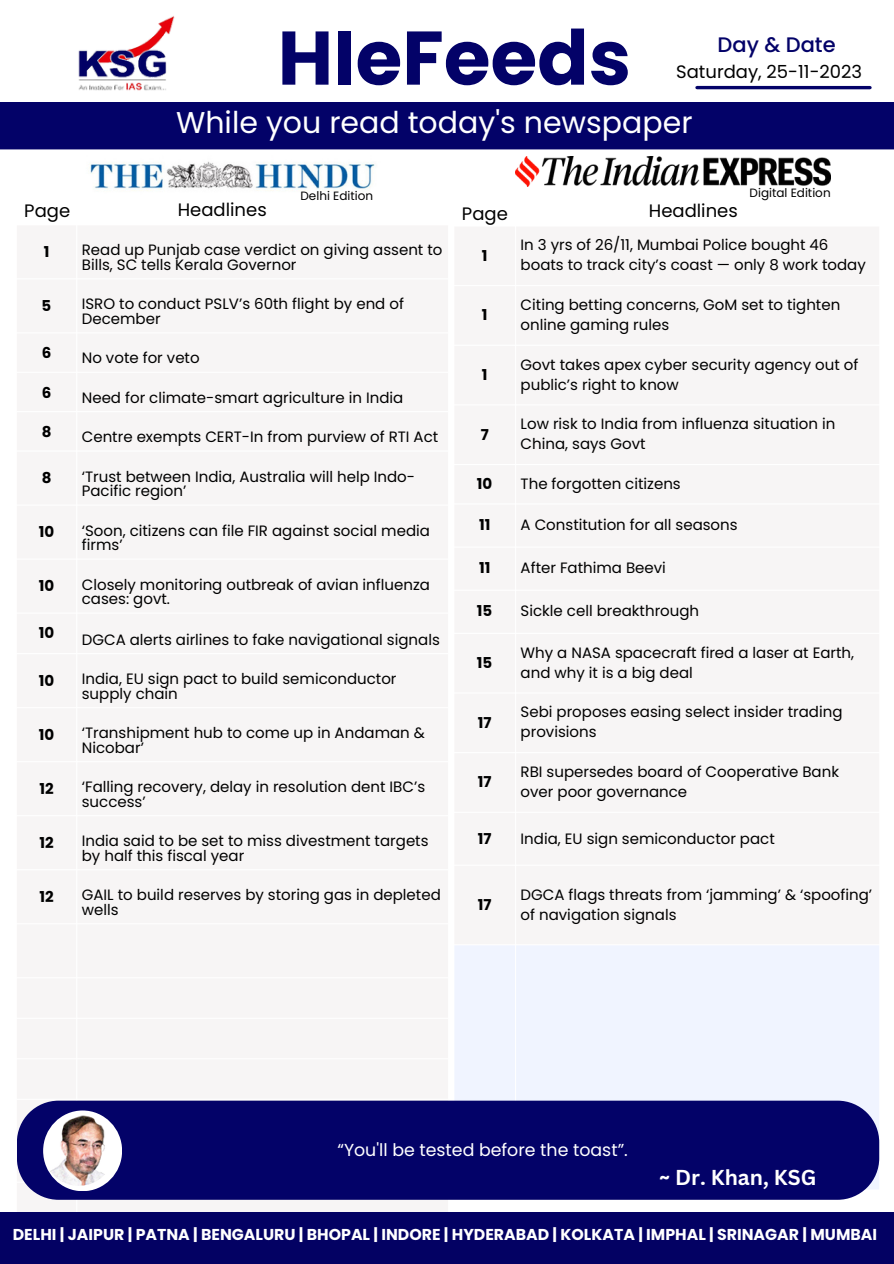
<style>
.page{position:relative;width:894px;height:1264px;background:#fff}
.page>*{position:absolute;margin:0;border:0;box-sizing:border-box;transform-origin:0 0}
.t1{font:700 75.75px "Poppins";color:#030268}
.t2{font:30px "Poppins";color:#fff}
.t3{font:700 21px "Canva Sans";color:#fff}
.t4{font:500 21px "Poppins";color:#030268}
.t5{font:18px "Poppins";color:#000}
.t6{font:17.4px "Poppins";color:#fff}
.t7{font:700 15.75px "Poppins";color:#fff}
.t8{font:15px/14.7px "Poppins";color:#000}
.t9{font:700 15px "Poppins";color:#000}
.t10{font:12px "Poppins";color:#000}
</style>
<div class="page">
<img style="left:515px;top:156px;width:315px;height:30px">
<div style="left:455px;top:946px;width:424px;height:154px;background:#f0f4ff"></div>
<div style="left:17px;top:1100px;width:862px;height:99px;background:#030268"></div>
<div style="left:43px;top:1110px;width:79px;height:81px;background:#fff;border-radius:50%"></div>
<img style="left:43px;top:1114px;width:71px;height:71px;border-radius:50%">
<img style="left:78px;top:16px;width:97px;height:75px">
<div style="left:0;top:102px;width:893px;height:47px;background:#030268"></div>
<hr style="left:696px;top:86px;width:173px;height:3px;background:#030268">
<img style="left:89px;top:161px;width:286px;height:30px">
<div style="left:0;top:1211px;width:893px;height:52px;background:#030163"></div>
<p class="t1" style="left:277px;top:5px;width:355px">HIeFeeds</p>
<p class="t2" style="left:176px;top:101px;width:518px">While you read today's newspaper</p>
<p class="t4" style="left:717px;top:30px;width:120px">Day &amp; Date</p>
<p class="t5" style="left:676px;top:59px;width:187px">Saturday, 25-11-2023</p>
<p class="t10" style="left:300px;top:188px;width:74px">Delhi Edition</p>
<p class="t5" style="left:24px;top:198px;width:47px">Page</p>
<p class="t5" style="left:178px;top:197px;width:90px">Headlines</p>
<p class="t5" style="left:462px;top:201px;width:47px">Page</p>
<p class="t5" style="left:648px;top:198px;width:90px">Headlines</p>
<p class="t10" style="left:749px;top:184px;width:83px">Digital Edition</p>
<p class="t9" style="left:44px;top:241px;width:7px">1</p>
<p class="t8" style="left:82px;top:243px;width:362px">Read up Punjab case verdict on giving assent to<br>Bills, SC tells Kerala Governor</p>
<p class="t9" style="left:42px;top:295px;width:11px">5</p>
<p class="t8" style="left:82px;top:297px;width:323px">ISRO to conduct PSLV’s 60th flight by end of<br>December</p>
<p class="t9" style="left:42px;top:342px;width:11px">6</p>
<p class="t8" style="left:82px;top:351px;width:119px">No vote for veto</p>
<p class="t9" style="left:42px;top:382px;width:11px">6</p>
<p class="t8" style="left:82px;top:390px;width:323px">Need for climate-smart agriculture in India</p>
<p class="t9" style="left:42px;top:421px;width:11px">8</p>
<p class="t8" style="left:82px;top:429px;width:358px">Centre exempts CERT-In from purview of RTI Act</p>
<p class="t9" style="left:42px;top:467px;width:11px">8</p>
<p class="t8" style="left:82px;top:469px;width:335px">‘Trust between India, Australia will help Indo-<br>Pacific region’</p>
<p class="t9" style="left:39px;top:521px;width:17px">10</p>
<p class="t8" style="left:82px;top:523px;width:349px">‘Soon, citizens can file FIR against social media firms’</p>
<p class="t9" style="left:39px;top:575px;width:17px">10</p>
<p class="t8" style="left:82px;top:577px;width:349px">Closely monitoring outbreak of avian influenza cases: govt.</p>
<p class="t9" style="left:39px;top:622px;width:17px">10</p>
<p class="t8" style="left:82px;top:632px;width:359px">DGCA alerts airlines to fake navigational signals</p>
<p class="t9" style="left:39px;top:670px;width:17px">10</p>
<p class="t8" style="left:82px;top:671px;width:316px">India, EU sign pact to build semiconductor supply chain</p>
<p class="t9" style="left:39px;top:724px;width:17px">10</p>
<p class="t8" style="left:82px;top:725px;width:344px">‘Transhipment hub to come up in Andaman &amp;<br>Nicobar’</p>
<p class="t9" style="left:39px;top:778px;width:16px">12</p>
<p class="t8" style="left:82px;top:779px;width:345px">‘Falling recovery, delay in resolution dent IBC’s success’</p>
<p class="t9" style="left:39px;top:832px;width:16px">12</p>
<p class="t8" style="left:82px;top:833px;width:348px">India said to be set to miss divestment targets by half this fiscal year</p>
<p class="t9" style="left:39px;top:886px;width:16px">12</p>
<p class="t8" style="left:82px;top:887px;width:360px">GAIL to build reserves by storing gas in depleted wells</p>
<p class="t9" style="left:481px;top:245px;width:7px">1</p>
<p class="t8" style="left:520px;top:235px;width:346px;line-height:20.1px">In 3 yrs of 26/11, Mumbai Police bought 46 boats to track city’s coast — only 8 work today</p>
<p class="t9" style="left:481px;top:305px;width:7px">1</p>
<p class="t8" style="left:520px;top:294px;width:321px;line-height:20.1px">Citing betting concerns, GoM set to tighten online gaming rules</p>
<p class="t9" style="left:481px;top:364px;width:7px">1</p>
<p class="t8" style="left:520px;top:354px;width:339px;line-height:20.1px">Govt takes apex cyber security agency out of public’s right to know</p>
<p class="t9" style="left:480px;top:424px;width:10px">7</p>
<p class="t8" style="left:520px;top:414px;width:316px;line-height:20.1px">Low risk to India from influenza situation in<br>China, says Govt</p>
<p class="t9" style="left:477px;top:473px;width:17px">10</p>
<p class="t8" style="left:520px;top:476px;width:162px">The forgotten citizens</p>
<p class="t9" style="left:479px;top:514px;width:13px">11</p>
<p class="t8" style="left:520px;top:517px;width:218px">A Constitution for all seasons</p>
<p class="t9" style="left:479px;top:557px;width:13px">11</p>
<p class="t8" style="left:520px;top:560px;width:147px">After Fathima Beevi</p>
<p class="t9" style="left:477px;top:600px;width:17px">15</p>
<p class="t8" style="left:520px;top:603px;width:180px">Sickle cell breakthrough</p>
<p class="t9" style="left:477px;top:652px;width:17px">15</p>
<p class="t8" style="left:520px;top:642px;width:335px;line-height:20.1px">Why a NASA spacecraft fired a laser at Earth, and why it is a big deal</p>
<p class="t9" style="left:477px;top:712px;width:15px">17</p>
<p class="t8" style="left:520px;top:702px;width:323px;line-height:20.1px">Sebi proposes easing select insider trading provisions</p>
<p class="t9" style="left:477px;top:771px;width:15px">17</p>
<p class="t8" style="left:520px;top:761px;width:320px;line-height:20.1px">RBI supersedes board of Cooperative Bank over poor governance</p>
<p class="t9" style="left:477px;top:827px;width:15px">17</p>
<p class="t8" style="left:520px;top:831px;width:255px">India, EU sign semiconductor pact</p>
<p class="t9" style="left:477px;top:893px;width:15px">17</p>
<p class="t8" style="left:520px;top:884px;width:353px;line-height:20.1px">DGCA flags threats from ‘jamming’ &amp; ‘spoofing’ of navigation signals</p>
<p class="t6" style="left:337px;top:1137px;width:292px">“You'll be tested before the toast”.</p>
<p class="t3" style="left:659px;top:1162px;width:158px">~ Dr. Khan, KSG</p>
<p class="t7" style="left:13px;top:1223px;width:865px">DELHI | JAIPUR | PATNA | BENGALURU | BHOPAL | INDORE | HYDERABAD | KOLKATA | IMPHAL | SRINAGAR | MUMBAI</p>
</div>
